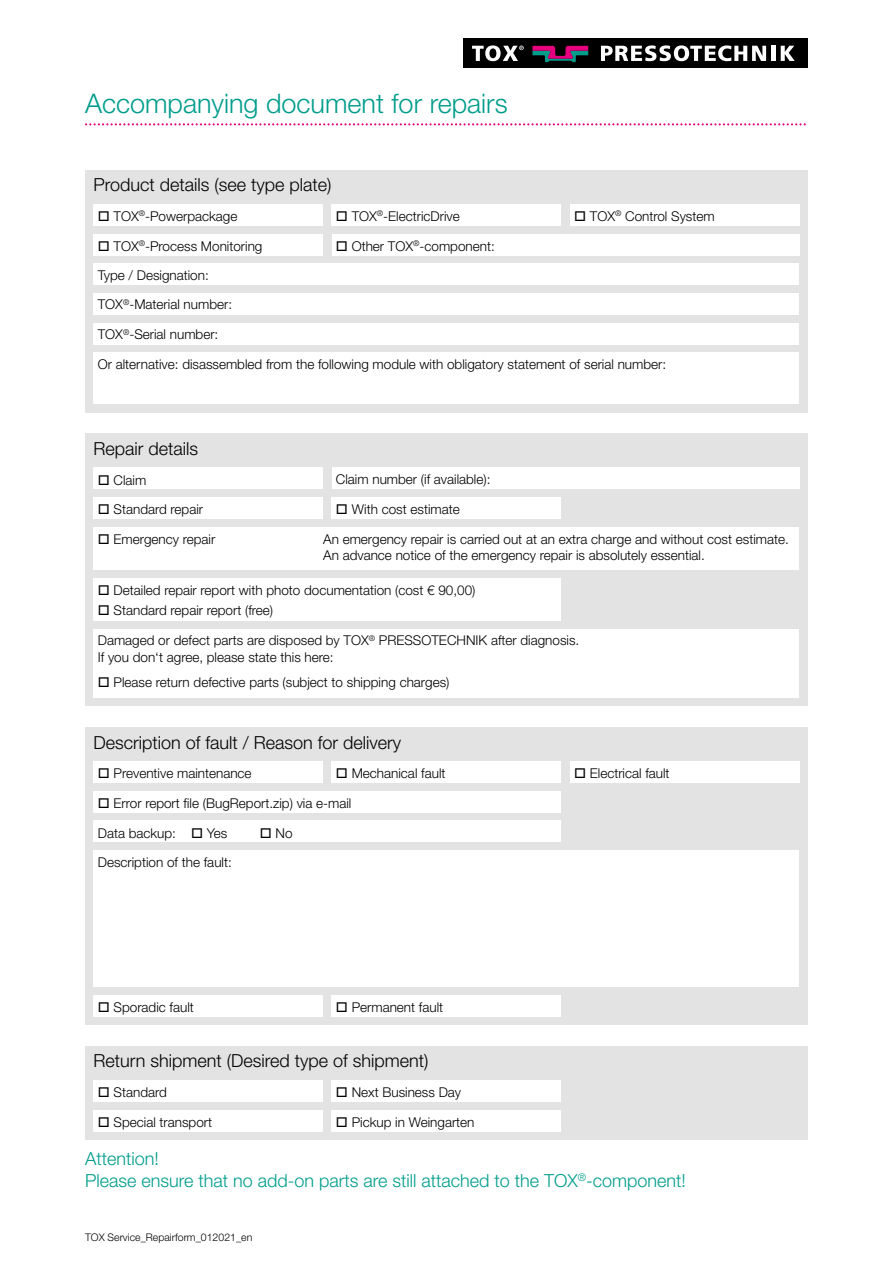
<style>
.page{position:relative;width:893px;height:1263px;background:#fff}
.page>*{position:absolute;margin:0;border:0;box-sizing:border-box;transform-origin:0 0}
.t1{font:300 27px "Helvetica Neue LT Pro";color:#009d8b}
.t2{font:300 18px "Helvetica Neue LT Pro";color:#000}
.t3{font:300 18px/21.6px "Helvetica Neue LT Pro";color:#009d8b}
.t4{font:300 13.5px/16.2px "Helvetica Neue LT Pro";color:#000}
.t5{font:300 10.5px "Helvetica Neue LT Pro";color:#000}
</style>
<div class="page">
<svg style="left:85px;top:123px;width:721px;height:2px"></svg>
<div style="left:85px;top:170px;width:723px;height:242px;background:#e3e3e3"></div>
<div style="left:85px;top:434px;width:723px;height:272px;background:#e3e3e3"></div>
<div style="left:85px;top:727px;width:723px;height:298px;background:#e3e3e3"></div>
<div style="left:85px;top:1046px;width:723px;height:94px;background:#e3e3e3"></div>
<div style="left:463px;top:38px;width:345px;height:30px;background:#000"></div>
<svg style="left:472px;top:45px;width:52px;height:16px"></svg>
<svg style="left:601px;top:45px;width:165px;height:16px"></svg>
<hr style="left:771px;top:46px;width:4px;height:15px;background:#fff">
<svg style="left:781px;top:46px;width:14px;height:15px"></svg>
<svg style="left:532px;top:46px;width:56px;height:16px"></svg>
<div style="left:570px;top:204px;width:229px;height:21px;background:#fff"></div>
<div style="left:332px;top:204px;width:229px;height:21px;background:#fff"></div>
<div style="left:94px;top:204px;width:229px;height:21px;background:#fff"></div>
<div style="left:94px;top:234px;width:229px;height:21px;background:#fff"></div>
<div style="left:332px;top:234px;width:467px;height:21px;background:#fff"></div>
<div style="left:94px;top:264px;width:705px;height:21px;background:#fff"></div>
<div style="left:94px;top:293px;width:705px;height:22px;background:#fff"></div>
<div style="left:94px;top:323px;width:705px;height:21px;background:#fff"></div>
<div style="left:94px;top:353px;width:705px;height:51px;background:#fff"></div>
<div style="left:94px;top:497px;width:229px;height:22px;background:#fff"></div>
<div style="left:94px;top:629px;width:705px;height:68px;background:#fff"></div>
<div style="left:94px;top:468px;width:229px;height:21px;background:#fff"></div>
<div style="left:94px;top:527px;width:705px;height:43px;background:#fff"></div>
<div style="left:332px;top:497px;width:229px;height:22px;background:#fff"></div>
<div style="left:332px;top:468px;width:467px;height:21px;background:#fff"></div>
<div style="left:94px;top:791px;width:467px;height:21px;background:#fff"></div>
<div style="left:94px;top:821px;width:467px;height:21px;background:#fff"></div>
<div style="left:94px;top:850px;width:705px;height:136px;background:#fff"></div>
<div style="left:94px;top:761px;width:229px;height:21px;background:#fff"></div>
<div style="left:332px;top:761px;width:229px;height:21px;background:#fff"></div>
<div style="left:94px;top:995px;width:229px;height:21px;background:#fff"></div>
<div style="left:570px;top:761px;width:229px;height:21px;background:#fff"></div>
<div style="left:332px;top:995px;width:229px;height:21px;background:#fff"></div>
<div style="left:94px;top:578px;width:467px;height:43px;background:#fff"></div>
<div style="left:94px;top:1080px;width:229px;height:21px;background:#fff"></div>
<div style="left:94px;top:1110px;width:229px;height:21px;background:#fff"></div>
<div style="left:332px;top:1080px;width:229px;height:21px;background:#fff"></div>
<div style="left:332px;top:1110px;width:229px;height:21px;background:#fff"></div>
<h1 class="t1" style="left:85px;top:87px;width:424px">Accompanying document for repairs</h1>
<h2 class="t2" style="left:94px;top:174px;width:240px">Product details (see type plate)</h2>
<p class="t4" style="left:98px;top:208px;width:141px">□ TOX<sup>®</sup>-Powerpackage</p>
<p class="t4" style="left:336px;top:208px;width:125px">□ TOX<sup>®</sup>-ElectricDrive</p>
<p class="t4" style="left:98px;top:237px;width:166px">□ TOX<sup>®</sup>-Process Monitoring</p>
<p class="t4" style="left:336px;top:237px;width:160px">□ Other TOX<sup>®</sup>-component:</p>
<p class="t4" style="left:574px;top:208px;width:142px">□ TOX<sup>®</sup> Control System</p>
<p class="t4" style="left:98px;top:266px;width:113px">Type / Designation:</p>
<p class="t4" style="left:98px;top:296px;width:136px">TOX<sup>®</sup>-Material number:</p>
<p class="t4" style="left:98px;top:326px;width:122px">TOX<sup>®</sup>-Serial number:</p>
<p class="t4" style="left:98px;top:356px;width:570px">Or alternative: disassembled from the following module with obligatory statement of serial number:</p>
<h2 class="t2" style="left:94px;top:438px;width:106px">Repair details</h2>
<p class="t4" style="left:98px;top:471px;width:50px">□ Claim</p>
<p class="t4" style="left:98px;top:501px;width:107px">□ Standard repair</p>
<p class="t4" style="left:336px;top:471px;width:156px">Claim number (if available):</p>
<p class="t4" style="left:336px;top:501px;width:125px">□ With cost estimate</p>
<p class="t4" style="left:98px;top:531px;width:119px">□ Emergency repair</p>
<p class="t4" style="left:323px;top:531px;width:467px">An emergency repair is carried out at an extra charge and without cost estimate.<br>An advance notice of the emergency repair is absolutely essential.</p>
<p class="t4" style="left:98px;top:582px;width:379px">□ Detailed repair report with photo documentation (cost € 90,00)</p>
<p class="t4" style="left:98px;top:601px;width:177px">□ Standard repair report (free)</p>
<p class="t4" style="left:98px;top:632px;width:483px">Damaged or defect parts are disposed by TOX<sup>®</sup> PRESSOTECHNIK after diagnosis.<br>If you don‘t agree, please state this here:</p>
<p class="t4" style="left:98px;top:674px;width:353px">□ Please return defective parts (subject to shipping charges)</p>
<h2 class="t2" style="left:94px;top:731px;width:309px">Description of fault / Reason for delivery</h2>
<p class="t4" style="left:98px;top:765px;width:155px">□ Preventive maintenance</p>
<p class="t4" style="left:336px;top:765px;width:111px">□ Mechanical fault</p>
<p class="t4" style="left:98px;top:794px;width:255px">□ Error report file (BugReport.zip) via e-mail</p>
<p class="t4" style="left:98px;top:824px;width:131px">Data backup: □ Yes</p>
<p class="t4" style="left:260px;top:824px;width:34px">□ No</p>
<p class="t4" style="left:98px;top:853px;width:136px">Description of the fault:</p>
<p class="t4" style="left:98px;top:999px;width:98px">□ Sporadic fault</p>
<p class="t4" style="left:336px;top:999px;width:109px">□ Permanent fault</p>
<p class="t4" style="left:574px;top:765px;width:97px">□ Electrical fault</p>
<h2 class="t2" style="left:94px;top:1050px;width:337px">Return shipment (Desired type of shipment)</h2>
<p class="t4" style="left:98px;top:1084px;width:71px">□ Standard</p>
<p class="t4" style="left:98px;top:1113px;width:116px">□ Special transport</p>
<p class="t4" style="left:336px;top:1084px;width:127px">□ Next Business Day</p>
<p class="t4" style="left:336px;top:1113px;width:140px">□ Pickup in Weingarten</p>
<h2 class="t3" style="left:85px;top:1148px;width:602px">Attention!<br>Please ensure that no add-on parts are still attached to the TOX<sup>®</sup>-component!</h2>
<p class="t5" style="left:85px;top:1230px;width:169px">TOX Service_Repairform_012021_en</p>
</div>
